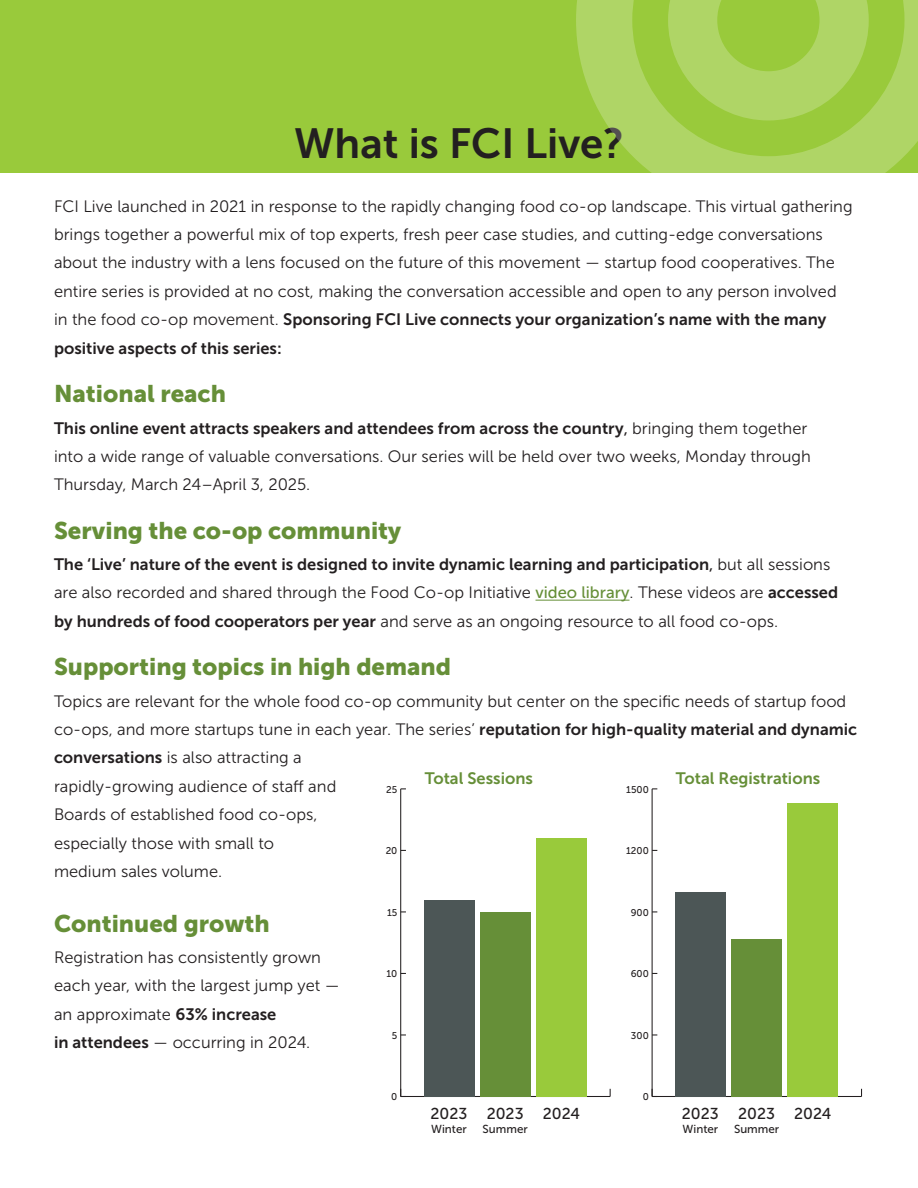
<style>
.page{position:relative;width:918px;height:1188px;background:#fff}
.page>*{position:absolute;margin:0;border:0;box-sizing:border-box;transform-origin:0 0}
.t1{font:42px "Museo Sans 700";color:#231f20}
.t2{font:24px "Museo Sans 900";color:#668f38}
.t3{font:16.5px/28.5px "Museo Sans 300";color:#231f20}
.t4{font:16.5px/28.5px "Museo Sans 700";color:#231f20}
.t5{font:16.5px "Museo Sans 700";color:#668f38}
.t6{font:15.75px "Museo Sans 500";color:#231f20}
.t7{font:11.55px "Museo Sans 500";color:#231f20}
.t8{font:9.75px "Museo Sans 500";color:#231f20}
.s1{font-family:"Museo Sans 300"}
.s2{font-family:"Museo Sans 500"}
.s3{font-family:"Museo Sans 500";color:#668f38}
.s4{font-family:"Museo Sans 700"}
</style>
<div class="page">
<div style="left:0;top:0;width:918px;height:173px;background:#99ca3b"></div>
<hr style="left:536px;top:600px;width:94px;height:1px;background:#668f38">
<svg style="left:576px;top:0;width:342px;height:173px;fill:#afd566"></svg>
<hr style="left:401px;top:1096px;width:209px;height:1px;background:#231f20">
<hr style="left:400px;top:789px;width:1px;height:307px;background:#231f20">
<svg style="left:400px;top:1089px;width:6px;height:8px"></svg>
<div style="left:536px;top:838px;width:50px;height:258px;background:#99ca3b"></div>
<div style="left:480px;top:912px;width:51px;height:184px;background:#668f38"></div>
<div style="left:424px;top:900px;width:51px;height:196px;background:#4c5656"></div>
<hr style="left:652px;top:1096px;width:210px;height:1px;background:#231f20">
<hr style="left:652px;top:789px;width:1px;height:307px;background:#231f20">
<div style="left:788px;top:803px;width:50px;height:293px;background:#99ca3b"></div>
<div style="left:732px;top:939px;width:50px;height:157px;background:#668f38"></div>
<div style="left:676px;top:892px;width:50px;height:204px;background:#4c5656"></div>
<h1 class="t1" style="left:294px;top:120px;width:331px">What is FCI Live?</h1>
<p class="t3" style="left:54px;top:192px;width:800px">FCI Live launched in 2021 in response to the rapidly changing food co-op landscape. This virtual gathering brings together a powerful mix of top experts, fresh peer case studies, and cutting-edge conversations about the industry with a lens focused on the future of this movement — startup food cooperatives. The entire series is provided at no cost, making the conversation accessible and open to any person involved</p>
<p class="t4" style="left:54px;top:306px;width:774px"><span class="s1">in the food co-op movement.</span> Sponsoring FCI Live connects your organization’s name with the many positive aspects of this series:</p>
<h2 class="t2" style="left:54px;top:380px;width:174px">National reach</h2>
<p class="t4" style="left:54px;top:414px;width:755px">This online event attracts speakers and attendees from across the country<span class="s2">,</span> <span class="s1">bringing them together</span></p>
<p class="t3" style="left:54px;top:442px;width:758px">into a wide range of valuable conversations. Our series will be held over two weeks, Monday through<br>Thursday, March 24–April 3, 2025.</p>
<h2 class="t2" style="left:54px;top:516px;width:349px">Serving the co-op community</h2>
<p class="t4" style="left:54px;top:550px;width:778px">The ‘Live’ nature of the event is designed to invite dynamic learning and participation<span class="s2">,</span> <span class="s1">but all sessions</span></p>
<p class="t3" style="left:54px;top:579px;width:786px">are also recorded and shared through the Food Co-op Initiative <span class="s3">video library</span>. These videos are <span class="s4">accessed by hundreds of food cooperators per year</span> and serve as an ongoing resource to all food co-ops.</p>
<h2 class="t2" style="left:54px;top:653px;width:399px">Supporting topics in high demand</h2>
<p class="t3" style="left:54px;top:687px;width:805px">Topics are relevant for the whole food co-op community but center on the specific needs of startup food co-ops, and more startups tune in each year. The series’ <span class="s4">reputation for high-quality material and dynamic conversations</span> is also attracting a<br>rapidly-growing audience of staff and<br>Boards of established food co-ops,<br>especially those with small to<br>medium sales volume.</p>
<h2 class="t2" style="left:54px;top:909px;width:217px">Continued growth</h2>
<p class="t3" style="left:54px;top:943px;width:287px">Registration has consistently grown each year, with the largest jump yet — an approximate <span class="s4">63% increase<br>in attendees</span> — occurring in 2024.</p>
<p class="t5" style="left:425px;top:769px;width:110px">Total Sessions</p>
<p class="t5" style="left:676px;top:769px;width:146px">Total Registrations</p>
<p class="t8" style="left:386px;top:784px;width:13px">25</p>
<p class="t8" style="left:626px;top:784px;width:24px">1500</p>
<p class="t8" style="left:386px;top:845px;width:13px">20</p>
<p class="t8" style="left:626px;top:845px;width:24px">1200</p>
<p class="t8" style="left:631px;top:907px;width:20px">900</p>
<p class="t8" style="left:387px;top:907px;width:12px">15</p>
<p class="t8" style="left:387px;top:968px;width:12px">10</p>
<p class="t8" style="left:631px;top:968px;width:20px">600</p>
<p class="t8" style="left:631px;top:1030px;width:19px">300</p>
<p class="t8" style="left:392px;top:1030px;width:7px">5</p>
<p class="t8" style="left:391px;top:1091px;width:8px">0</p>
<p class="t6" style="left:431px;top:1105px;width:38px">2023</p>
<p class="t7" style="left:431px;top:1123px;width:37px">Winter</p>
<p class="t6" style="left:487px;top:1105px;width:38px">2023</p>
<p class="t7" style="left:483px;top:1123px;width:47px">Summer</p>
<p class="t8" style="left:643px;top:1091px;width:8px">0</p>
<p class="t6" style="left:543px;top:1105px;width:39px">2024</p>
<p class="t6" style="left:682px;top:1105px;width:38px">2023</p>
<p class="t7" style="left:683px;top:1123px;width:37px">Winter</p>
<p class="t6" style="left:738px;top:1105px;width:38px">2023</p>
<p class="t7" style="left:734px;top:1123px;width:47px">Summer</p>
<p class="t6" style="left:794px;top:1105px;width:39px">2024</p>
</div>
